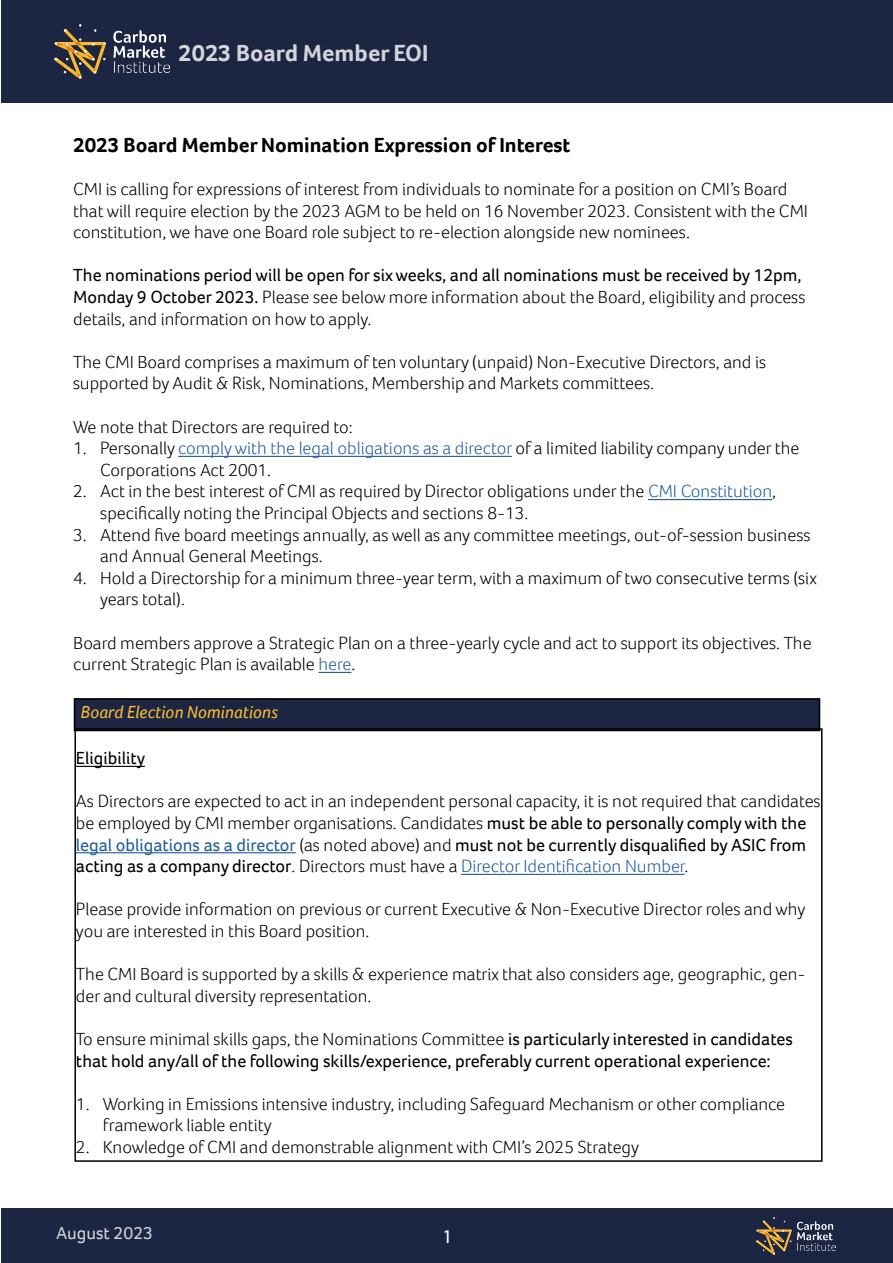
<style>
.page{position:relative;width:893px;height:1263px;background:#fff}
.page>*{position:absolute;margin:0;border:0;box-sizing:border-box;transform-origin:0 0}
.t1{font:700 24px "Foco";color:#fff}
.t2{font:700 21px "Foco";color:#000}
.t3{font:300 18px/21.6px "Foco";color:#000}
.t4{font:18px/21.6px "Foco";color:#000}
.t5{font:italic 18px "Foco";color:#fabc33}
.t6{font:18px "Foco";color:#fff}
.t7{font:500 18px "Barlow";color:#fff}
.s1{font-weight:300}
.s2{color:#215e9e}
.s3{font-weight:400}
.s4{font-weight:400;color:#215e9e}
</style>
<div class="page">
<div style="left:1px;top:0;width:892px;height:102px;background:#1c2542"></div>
<div style="left:1px;top:1209px;width:892px;height:54px;background:#1c2542"></div>
<img style="left:55px;top:24px;width:115px;height:54px">
<img style="left:757px;top:1217px;width:79px;height:37px">
<hr style="left:178px;top:456px;width:334px;height:1px;background:#215e9e">
<hr style="left:648px;top:499px;width:124px;height:1px;background:#215e9e">
<hr style="left:318px;top:672px;width:33px;height:1px;background:#215e9e">
<div style="left:74px;top:699px;width:745px;height:31px;background:#1c2542"></div>
<hr style="left:74px;top:698px;width:746px;height:2px;background:#000">
<hr style="left:74px;top:700px;width:1px;height:30px;background:#000">
<hr style="left:819px;top:700px;width:1px;height:30px;background:#000">
<hr style="left:76px;top:766px;width:69px;height:1px;background:#000">
<hr style="left:76px;top:852px;width:220px;height:1px;background:#215e9e">
<hr style="left:461px;top:874px;width:224px;height:1px;background:#215e9e">
<div style="left:74px;top:728px;width:748px;height:434px;border:2px solid #000"></div>
<h1 class="t1" style="left:179px;top:37px;width:251px">2023 Board Member EOI</h1>
<p class="t2" style="left:73px;top:131px;width:499px">2023 Board Member Nomination Expression of Interest</p>
<p class="t3" style="left:73px;top:178px;width:736px">CMI is calling for expressions of interest from individuals to nominate for a position on CMI’s Board that will require election by the 2023 AGM to be held on 16 November 2023. Consistent with the CMI constitution, we have one Board role subject to re-election alongside new nominees.</p>
<p class="t4" style="left:73px;top:264px;width:734px">The nominations period will be open for six weeks, and all nominations must be received by 12pm,<br>Monday 9 October 2023. <span class="s1">Please see below more information about the Board, eligibility and process details, and information on how to apply.</span></p>
<p class="t3" style="left:73px;top:351px;width:694px">The CMI Board comprises a maximum of ten voluntary (unpaid) Non-Executive Directors, and is supported by Audit &amp; Risk, Nominations, Membership and Markets committees.</p>
<p class="t3" style="left:73px;top:415px;width:281px">We note that Directors are required to:</p>
<p class="t3" style="left:100px;top:437px;width:701px;text-indent:-27px">1. Personally <span class="s2">comply with the legal obligations as a director</span> of a limited liability company under the<br>Corporations Act 2001.</p>
<p class="t3" style="left:100px;top:480px;width:677px;text-indent:-27px">2. Act in the best interest of CMI as required by Director obligations under the <span class="s2">CMI Constitution</span>, specifically noting the Principal Objects and sections 8-13.</p>
<p class="t3" style="left:100px;top:523px;width:712px;text-indent:-27px">3. Attend five board meetings annually, as well as any committee meetings, out-of-session business and Annual General Meetings.</p>
<p class="t3" style="left:100px;top:567px;width:718px;text-indent:-27px">4. Hold a Directorship for a minimum three-year term, with a maximum of two consecutive terms (six years total).</p>
<p class="t3" style="left:73px;top:631px;width:740px">Board members approve a Strategic Plan on a three-yearly cycle and act to support its objectives. The current Strategic Plan is available <span class="s2">here</span>.</p>
<p class="t5" style="left:80px;top:700px;width:199px">Board Election Nominations</p>
<p class="t4" style="left:76px;top:747px;width:71px">Eligibility</p>
<p class="t3" style="left:76px;top:790px;width:746px">As Directors are expected to act in an independent personal capacity, it is not required that candidates be employed by CMI member organisations. Candidates <span class="s3">must be able to personally comply with the </span><span class="s4">legal obligations as a director</span> (as noted above) and <span class="s3">must not be currently disqualified by ASIC from acting as a company director</span>. Directors must have a <span class="s2">Director Identification Number</span>.</p>
<p class="t3" style="left:76px;top:898px;width:731px">Please provide information on previous or current Executive &amp; Non-Executive Director roles and why you are interested in this Board position.</p>
<p class="t3" style="left:76px;top:963px;width:731px">The CMI Board is supported by a skills &amp; experience matrix that also considers age, geographic, gen&shy;der and cultural diversity representation.</p>
<p class="t4" style="left:76px;top:1028px;width:719px"><span class="s1">To ensure minimal skills gaps, the Nominations Committee</span> is particularly interested in candidates that hold any/all of the following skills/experience, preferably current operational experience:</p>
<p class="t3" style="left:103px;top:1093px;width:684px;text-indent:-27px">1. Working in Emissions intensive industry, including Safeguard Mechanism or other compliance framework liable entity</p>
<p class="t3" style="left:76px;top:1136px;width:565px">2. Knowledge of CMI and demonstrable alignment with CMI’s 2025 Strategy</p>
<p class="t6" style="left:56px;top:1221px;width:98px">August 2023</p>
<p class="t7" style="left:444px;top:1224px;width:8px">1</p>
</div>
